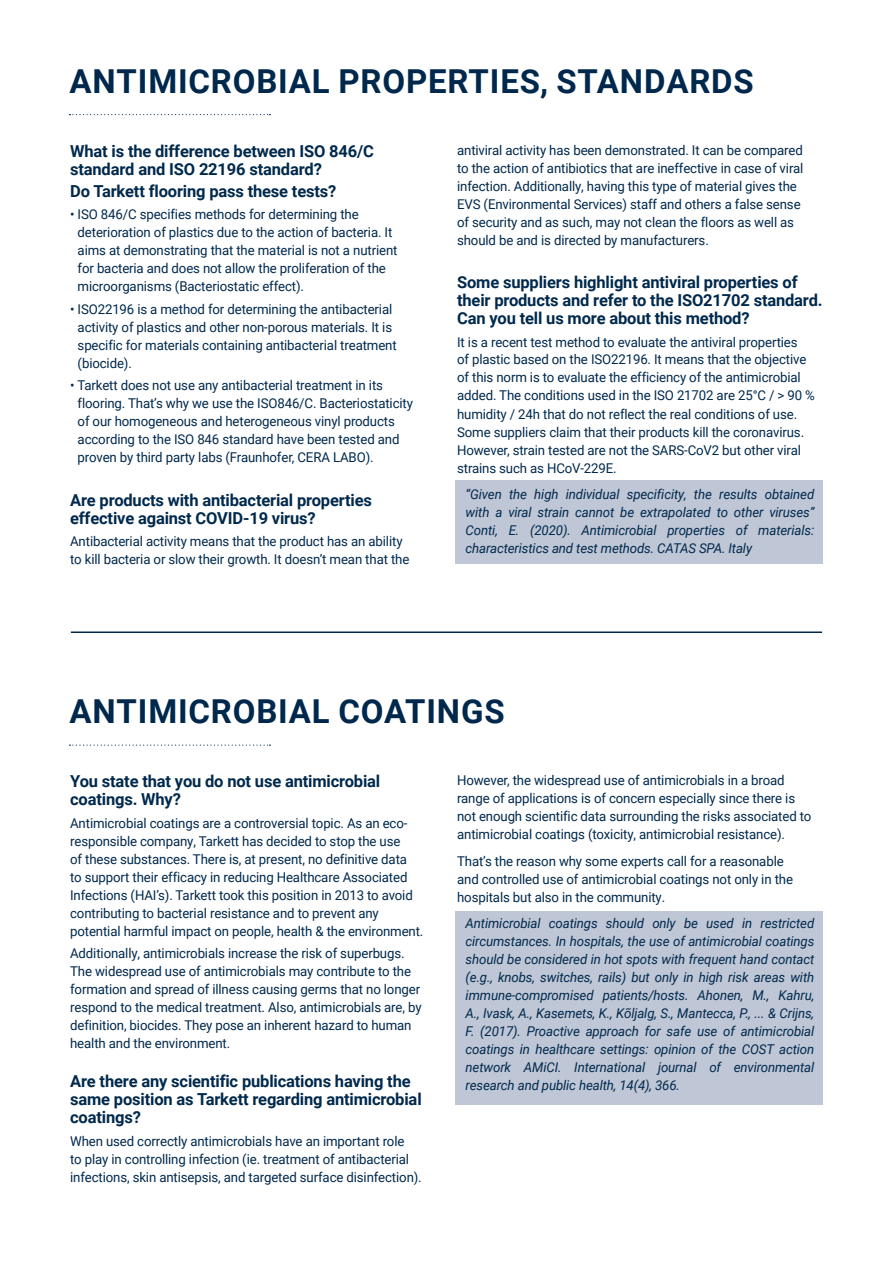
<style>
.page{position:relative;width:893px;height:1263px;background:#fff}
.page>*{position:absolute;margin:0;border:0;box-sizing:border-box;transform-origin:0 0}
.t1{font:700 33px "Roboto";letter-spacing:.025em;color:#00284c}
.t2{font:700 16.5px/18px "Roboto";letter-spacing:-.01em;color:#00294c}
.t3{font:13.5px/18px "Roboto";letter-spacing:-.01em;color:#00294c}
.t4{font:italic 13.5px/18px "Roboto";letter-spacing:-.01em;color:#00294c;text-align:justify}
</style>
<div class="page">
<div style="left:455px;top:911px;width:368px;height:193px;background:#bfc6d6"></div>
<div style="left:455px;top:480px;width:368px;height:84px;background:#bfc6d6"></div>
<svg style="left:69px;top:114px;width:201px;height:1px"></svg>
<svg style="left:69px;top:744px;width:201px;height:2px"></svg>
<hr style="left:71px;top:631px;width:751px;height:2px;background:#00284c">
<h1 class="t1" style="left:69px;top:58px;width:686px">ANTIMICROBIAL PROPERTIES, STANDARDS</h1>
<p class="t2" style="left:70px;top:141px;width:305px">What is the difference between ISO 846/C standard and ISO 22196 standard?</p>
<p class="t2" style="left:70px;top:182px;width:268px">Do Tarkett flooring pass these tests?</p>
<p class="t3" style="left:78px;top:205px;width:321px;text-indent:-8px">• ISO 846/C specifies methods for determining the deterioration of plastics due to the action of bacteria. It aims at demonstrating that the material is not a nutrient for bacteria and does not allow the proliferation of the microorganisms (Bacteriostatic effect).</p>
<p class="t3" style="left:78px;top:299px;width:321px;text-indent:-8px">• ISO22196 is a method for determining the antibacterial activity of plastics and other non-porous materials. It is specific for materials containing antibacterial treatment (biocide).</p>
<p class="t3" style="left:78px;top:376px;width:337px;text-indent:-8px">• Tarkett does not use any antibacterial treatment in its flooring. That’s why we use the ISO846/C. Bacteriostaticity of our homogeneous and heterogeneous vinyl products according to the ISO 846 standard have been tested and proven by third party labs (Fraunhofer, CERA LABO).</p>
<p class="t2" style="left:70px;top:490px;width:303px">Are products with antibacterial properties effective against COVID-19 virus?</p>
<p class="t3" style="left:70px;top:531px;width:341px">Antibacterial activity means that the product has an ability to kill bacteria or slow their growth. It doesn’t mean that the</p>
<p class="t3" style="left:457px;top:140px;width:348px">antiviral activity has been demonstrated. It can be compared to the action of antibiotics that are ineffective in case of viral infection. Additionally, having this type of material gives the EVS (Environmental Services) staff and others a false sense of security and as such, may not clean the floors as well as should be and is directed by manufacturers.</p>
<p class="t2" style="left:457px;top:273px;width:367px">Some suppliers highlight antiviral properties of their products and refer to the ISO21702 standard.<br>Can you tell us more about this method?</p>
<p class="t3" style="left:457px;top:332px;width:359px">It is a recent test method to evaluate the antiviral properties<br>of plastic based on the ISO22196. It means that the objective of this norm is to evaluate the efficiency of the antimicrobial added. The conditions used in the ISO 21702 are 25°C / &gt; 90 % humidity / 24h that do not reflect the real conditions of use.<br>Some suppliers claim that their products kill the coronavirus.<br>However, strain tested are not the SARS-CoV2 but other viral strains such as HCoV-229E.</p>
<p class="t4" style="left:466px;top:485px;width:350px">“Given the high individual specificity, the results obtained with a viral strain cannot be extrapolated to other viruses” Conti, E. (2020). Antimicrobial properties of materials: characteristics and test methods. CATAS SPA. Italy</p>
<h1 class="t1" style="left:69px;top:688px;width:437px">ANTIMICROBIAL COATINGS</h1>
<p class="t2" style="left:70px;top:772px;width:312px">You state that you do not use antimicrobial coatings. Why?</p>
<p class="t3" style="left:70px;top:813px;width:355px">Antimicrobial coatings are a controversial topic. As an eco&shy;responsible company, Tarkett has decided to stop the use<br>of these substances. There is, at present, no definitive data<br>to support their efficacy in reducing Healthcare Associated Infections (HAI’s). Tarkett took this position in 2013 to avoid contributing to bacterial resistance and to prevent any potential harmful impact on people, health &amp; the environment.</p>
<p class="t3" style="left:70px;top:944px;width:353px">Additionally, antimicrobials increase the risk of superbugs.<br>The widespread use of antimicrobials may contribute to the formation and spread of illness causing germs that no longer respond to the medical treatment. Also, antimicrobials are, by definition, biocides. They pose an inherent hazard to human health and the environment.</p>
<p class="t2" style="left:70px;top:1072px;width:353px">Are there any scientific publications having the same position as Tarkett regarding antimicrobial coatings?</p>
<p class="t3" style="left:70px;top:1131px;width:353px">When used correctly antimicrobials have an important role<br>to play in controlling infection (ie. treatment of antibacterial infections, skin antisepsis, and targeted surface disinfection).</p>
<p class="t3" style="left:457px;top:771px;width:356px">However, the widespread use of antimicrobials in a broad range of applications is of concern especially since there is not enough scientific data surrounding the risks associated to antimicrobial coatings (toxicity, antimicrobial resistance).</p>
<p class="t3" style="left:457px;top:851px;width:337px">That’s the reason why some experts call for a reasonable and controlled use of antimicrobial coatings not only in the hospitals but also in the community.</p>
<p class="t4" style="left:466px;top:914px;width:350px">Antimicrobial coatings should only be used in restricted circumstances. In hospitals, the use of antimicrobial coatings should be considered in hot spots with frequent hand contact (e.g., knobs, switches, rails) but only in high risk areas with immune-compromised patients/hosts. Ahonen, M., Kahru, A., Ivask, A., Kasemets, K., Kõljalg, S., Mantecca, P., ... &amp; Crijns, F. (2017). Proactive approach for safe use of antimicrobial coatings in healthcare settings: opinion of the COST action network AMiCI. International journal of environmental research and public health, 14(4), 366.</p>
</div>
